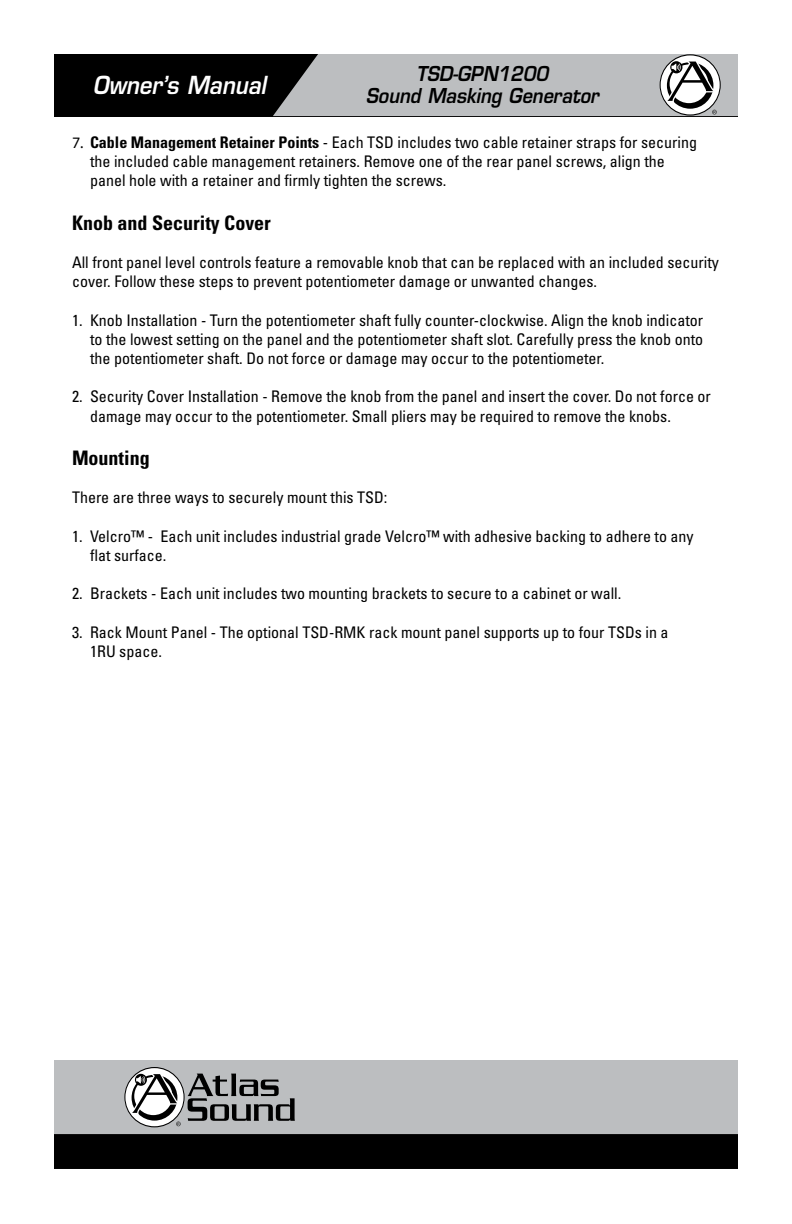
<style>
.page{position:relative;width:792px;height:1224px;background:#fff}
.page>*{position:absolute;margin:0;border:0;box-sizing:border-box;transform-origin:0 0}
.t1{font:italic 600 24.2px "Eurostile LT Std";color:#fff;scale:.9 1}
.t2{font:italic 600 20px/22px "Eurostile LT Std";color:#000;text-align:center;scale:.9 1}
.t3{font:700 condensed 20px "Univers";color:#000}
.t4{font:condensed 16px/19.2px "Univers";color:#000}
.s1{font-weight:700}
</style>
<div class="page">
<div style="left:54px;top:54px;width:684px;height:62px;background:#000"></div>
<svg style="left:273px;top:54px;width:465px;height:62px"></svg>
<div style="left:54px;top:1060px;width:684px;height:109px;background:#bcbec0"></div>
<div style="left:54px;top:1134px;width:684px;height:35px;background:#000"></div>
<svg style="left:188px;top:1074px;width:107px;height:47px"></svg>
<svg style="left:124px;top:1067px;width:61px;height:60px"></svg>
<svg style="left:125px;top:1068px;width:59px;height:58px"></svg>
<svg style="left:131px;top:1073px;width:50px;height:53px"></svg>
<h1 class="t1" style="left:93px;top:70px;width:194px">Owner’s Manual</h1>
<p class="t2" style="left:366px;top:63px;width:260px">TSD-GPN1200<br>Sound Masking Generator</p>
<p class="t4" style="left:90px;top:133px;width:609px;text-indent:-18px">7. <span class="s1">Cable Management Retainer Points</span> - Each TSD includes two cable retainer straps for securing the included cable management retainers. Remove one of the rear panel screws, align the panel hole with a retainer and firmly tighten the screws.</p>
<p class="t3" style="left:72px;top:210px;width:200px">Knob and Security Cover</p>
<p class="t4" style="left:72px;top:252px;width:648px">All front panel level controls feature a removable knob that can be replaced with an included security cover. Follow these steps to prevent potentiometer damage or unwanted changes.</p>
<p class="t4" style="left:90px;top:310px;width:615px;text-align:justify;text-indent:-18px">1. Knob Installation - Turn the potentiometer shaft fully counter-clockwise. Align the knob indicator to the lowest setting on the panel and the potentiometer shaft slot. Carefully press the knob onto the potentiometer shaft. Do not force or damage may occur to the potentiometer.</p>
<p class="t4" style="left:90px;top:387px;width:622px;text-indent:-18px">2. Security Cover Installation - Remove the knob from the panel and insert the cover. Do not force or damage may occur to the potentiometer. Small pliers may be required to remove the knobs.</p>
<p class="t3" style="left:72px;top:445px;width:79px">Mounting</p>
<p class="t4" style="left:72px;top:488px;width:317px">There are three ways to securely mount this TSD:</p>
<p class="t4" style="left:90px;top:526px;width:605px;text-indent:-18px">1. Velcro™ - Each unit includes industrial grade Velcro™ with adhesive backing to adhere to any flat surface.</p>
<p class="t4" style="left:72px;top:584px;width:551px">2. Brackets - Each unit includes two mounting brackets to secure to a cabinet or wall.</p>
<p class="t4" style="left:90px;top:622px;width:580px;text-indent:-18px">3. Rack Mount Panel - The optional TSD-RMK rack mount panel supports up to four TSDs in a<br>1RU space.</p>
</div>
